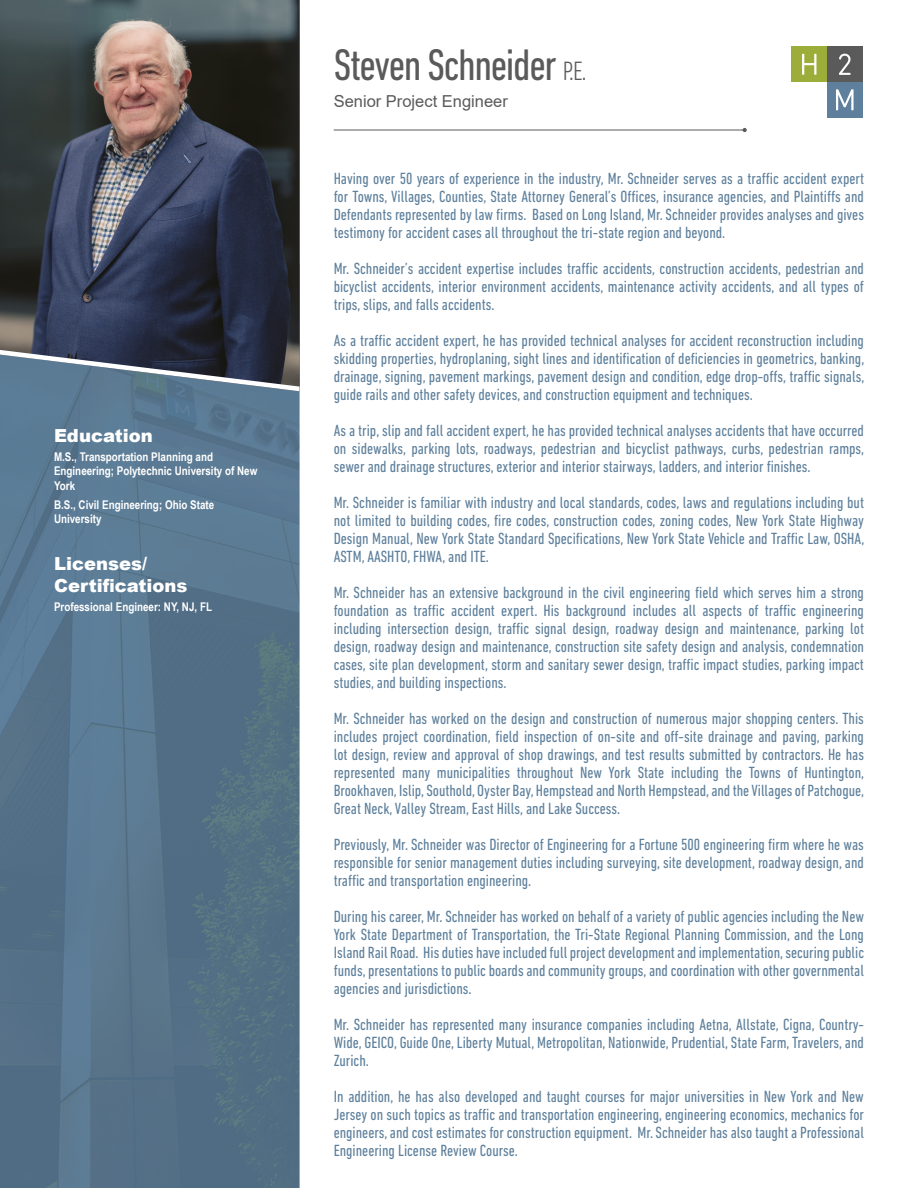
<style>
.page{position:relative;width:918px;height:1188px;background:#fff}
.page>*{position:absolute;margin:0;border:0;box-sizing:border-box;transform-origin:0 0}
.t1{font:condensed 45px "DIN Next LT Pro";letter-spacing:-.03em;color:#595a59}
.t2{font:900 18px/21.6px "Arial";color:#fff}
.t3{font:condensed 16.5px/18px "DIN Next LT Pro";color:#5e809c;text-align:justify}
.t4{font:16.5px "Arial";color:#595a59}
.t5{font:700 12px/14.4px "Arial Narrow";color:#fff}
.s1{font-weight:300;font-size:27px}
</style>
<div class="page">
<img style="left:0;top:391px;width:300px;height:797px">
<img style="left:0;top:0;width:300px;height:350px">
<svg style="left:0;top:350px;width:300px;height:41px;background:#586879"></svg>
<div style="left:791px;top:46px;width:36px;height:36px;background:#9dad39"></div>
<svg style="left:802px;top:54px;width:14px;height:21px"></svg>
<div style="left:827px;top:82px;width:36px;height:36px;background:#5e809c"></div>
<svg style="left:836px;top:89px;width:18px;height:21px"></svg>
<div style="left:827px;top:47px;width:36px;height:35px;background:#595a59"></div>
<svg style="left:839px;top:54px;width:12px;height:21px"></svg>
<svg style="left:743px;top:128px;width:4px;height:4px"></svg>
<hr style="left:334px;top:130px;width:409px;height:1px;background:#595a59">
<p class="t2" style="left:54px;top:424px;width:100px">Education</p>
<p class="t5" style="left:54px;top:449px;width:205px">M.S., Transportation Planning and<br>Engineering; Polytechnic University of New<br>York</p>
<p class="t5" style="left:54px;top:497px;width:162px">B.S., Civil Engineering; Ohio State<br>University</p>
<p class="t2" style="left:54px;top:552px;width:135px">Licenses/<br>Certifications</p>
<p class="t5" style="left:54px;top:599px;width:160px">Professional Engineer: NY, NJ, FL</p>
<p class="t1" style="left:334px;top:40px;width:254px">Steven Schneider <span class="s1">P.E.</span></p>
<p class="t4" style="left:334px;top:90px;width:176px">Senior Project Engineer</p>
<p class="t3" style="left:334px;top:170px;width:532px">Having over 50 years of experience in the industry, Mr. Schneider serves as a traffic accident expert for Towns, Villages, Counties, State Attorney General’s Offices, insurance agencies, and Plaintiffs and Defendants represented by law firms. Based on Long Island, Mr. Schneider provides analyses and gives testimony for accident cases all throughout the tri-state region and beyond.</p>
<p class="t3" style="left:334px;top:260px;width:532px">Mr. Schneider’s accident expertise includes traffic accidents, construction accidents, pedestrian and bicyclist accidents, interior environment accidents, maintenance activity accidents, and all types of trips, slips, and falls accidents.</p>
<p class="t3" style="left:334px;top:332px;width:532px">As a traffic accident expert, he has provided technical analyses for accident reconstruction including skidding properties, hydroplaning, sight lines and identification of deficiencies in geometrics, banking, drainage, signing, pavement markings, pavement design and condition, edge drop-offs, traffic signals, guide rails and other safety devices, and construction equipment and techniques.</p>
<p class="t3" style="left:334px;top:422px;width:532px">As a trip, slip and fall accident expert, he has provided technical analyses accidents that have occurred on sidewalks, parking lots, roadways, pedestrian and bicyclist pathways, curbs, pedestrian ramps, sewer and drainage structures, exterior and interior stairways, ladders, and interior finishes.</p>
<p class="t3" style="left:334px;top:494px;width:532px">Mr. Schneider is familiar with industry and local standards, codes, laws and regulations including but not limited to building codes, fire codes, construction codes, zoning codes, New York State Highway Design Manual, New York State Standard Specifications, New York State Vehicle and Traffic Law, OSHA, ASTM, AASHTO, FHWA, and ITE.</p>
<p class="t3" style="left:334px;top:584px;width:532px">Mr. Schneider has an extensive background in the civil engineering field which serves him a strong foundation as traffic accident expert. His background includes all aspects of traffic engineering including intersection design, traffic signal design, roadway design and maintenance, parking lot design, roadway design and maintenance, construction site safety design and analysis, condemnation cases, site plan development, storm and sanitary sewer design, traffic impact studies, parking impact studies, and building inspections.</p>
<p class="t3" style="left:334px;top:710px;width:532px">Mr. Schneider has worked on the design and construction of numerous major shopping centers. This includes project coordination, field inspection of on-site and off-site drainage and paving, parking lot design, review and approval of shop drawings, and test results submitted by contractors. He has represented many municipalities throughout New York State including the Towns of Huntington, Brookhaven, Islip, Southold, Oyster Bay, Hempstead and North Hempstead, and the Villages of Patchogue, Great Neck, Valley Stream, East Hills, and Lake Success.</p>
<p class="t3" style="left:334px;top:836px;width:532px">Previously, Mr. Schneider was Director of Engineering for a Fortune 500 engineering firm where he was responsible for senior management duties including surveying, site development, roadway design, and traffic and transportation engineering.</p>
<p class="t3" style="left:334px;top:908px;width:532px">During his career, Mr. Schneider has worked on behalf of a variety of public agencies including the New York State Department of Transportation, the Tri-State Regional Planning Commission, and the Long Island Rail Road. His duties have included full project development and implementation, securing public funds, presentations to public boards and community groups, and coordination with other governmental agencies and jurisdictions.</p>
<p class="t3" style="left:334px;top:1016px;width:532px">Mr. Schneider has represented many insurance companies including Aetna, Allstate, Cigna, Country-Wide, GEICO, Guide One, Liberty Mutual, Metropolitan, Nationwide, Prudential, State Farm, Travelers, and Zurich.</p>
<p class="t3" style="left:334px;top:1088px;width:532px">In addition, he has also developed and taught courses for major universities in New York and New Jersey on such topics as traffic and transportation engineering, engineering economics, mechanics for engineers, and cost estimates for construction equipment. Mr. Schneider has also taught a Professional Engineering License Review Course.</p>
</div>
